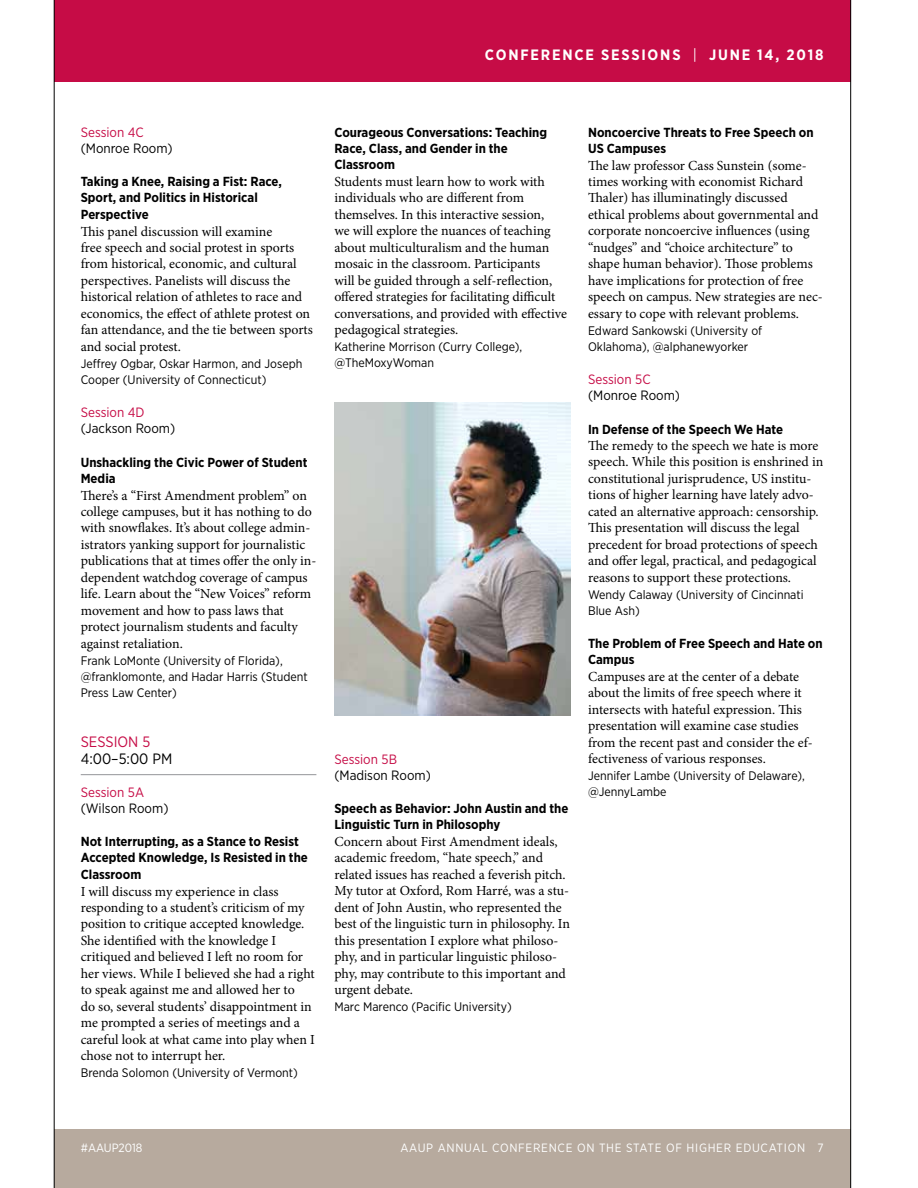
<style>
.page{position:relative;width:918px;height:1188px;background:#fff}
.page>*{position:absolute;margin:0;border:0;box-sizing:border-box;transform-origin:0 0}
.t1{font:700 15px "Gotham Narrow";letter-spacing:.12em;color:#fff}
.t2{font:15px "Gotham Narrow";color:#000}
.t3{font:15px "Gotham Narrow";color:#c60c46}
.t4{font:13.8px/16.5px "Minion Pro";color:#000}
.t5{font:13.5px "Gotham Narrow";color:#000}
.t6{font:13.5px "Gotham Narrow";color:#c60c46}
.t7{font:700 13.2px/16.5px "Gotham Narrow";color:#000}
.t8{font:12.3px/16.5px "Gotham Narrow";color:#000}
.t9{font:12px "Gotham Narrow";letter-spacing:.06em;color:#fff}
.t10{font:12px "Gotham Narrow";color:#fff}
.s1{font-weight:400}
</style>
<div class="page">
<div style="left:54px;top:1130px;width:796px;height:58px;background:#b7aa9e"></div>
<div style="left:54px;top:0;width:796px;height:81px;background:#c60c46"></div>
<hr style="left:54px;top:0;width:1px;height:1188px;background:#000">
<hr style="left:81px;top:774px;width:235px;height:1px;background:#939598">
<hr style="left:850px;top:0;width:1px;height:1188px;background:#000">
<img style="left:334px;top:402px;width:236px;height:313px">
<p class="t1" style="left:485px;top:45px;width:340px">CONFERENCE SESSIONS <span class="s1">|</span> JUNE 14, 2018</p>
<p class="t6" style="left:81px;top:123px;width:65px">Session 4C</p>
<p class="t5" style="left:81px;top:140px;width:93px">(Monroe Room)</p>
<p class="t7" style="left:81px;top:173px;width:203px">Taking a Knee, Raising a Fist: Race,<br>Sport, and Politics in Historical<br>Perspective</p>
<p class="t4" style="left:81px;top:223px;width:234px">This panel discussion will examine<br>free speech and social protest in sports from historical, economic, and cultural perspectives. Panelists will discuss the historical relation of athletes to race and economics, the effect of athlete protest on fan attendance, and the tie between sports and social protest.</p>
<p class="t8" style="left:81px;top:355px;width:223px">Jeffrey Ogbar, Oskar Harmon, and Joseph<br>Cooper (University of Connecticut)</p>
<p class="t6" style="left:81px;top:404px;width:65px">Session 4D</p>
<p class="t5" style="left:81px;top:420px;width:96px">(Jackson Room)</p>
<p class="t7" style="left:81px;top:453px;width:228px">Unshackling the Civic Power of Student<br>Media</p>
<p class="t4" style="left:81px;top:487px;width:237px">There’s a “First Amendment problem” on college campuses, but it has nothing to do with snowflakes. It’s about college admin&shy;istrators yanking support for journalistic publications that at times offer the only in&shy;dependent watchdog coverage of campus life. Learn about the “New Voices” reform movement and how to pass laws that protect journalism students and faculty against retaliation.</p>
<p class="t8" style="left:81px;top:652px;width:228px">Frank LoMonte (University of Florida), @franklomonte, and Hadar Harris (Student<br>Press Law Center)</p>
<p class="t3" style="left:81px;top:732px;width:71px">SESSION 5</p>
<p class="t2" style="left:81px;top:749px;width:93px">4:00–5:00 PM</p>
<p class="t6" style="left:81px;top:783px;width:65px">Session 5A</p>
<p class="t5" style="left:81px;top:800px;width:89px">(Wilson Room)</p>
<p class="t7" style="left:81px;top:833px;width:229px">Not Interrupting, as a Stance to Resist<br>Accepted Knowledge, Is Resisted in the<br>Classroom</p>
<p class="t4" style="left:81px;top:883px;width:236px">I will discuss my experience in class responding to a student’s criticism of my position to critique accepted knowledge.<br>She identified with the knowledge I critiqued and believed I left no room for her views. While I believed she had a right to speak against me and allowed her to<br>do so, several students’ disappointment in me prompted a series of meetings and a careful look at what came into play when I chose not to interrupt her.</p>
<p class="t8" style="left:81px;top:1064px;width:219px">Brenda Solomon (University of Vermont)</p>
<p class="t7" style="left:334px;top:123px;width:214px">Courageous Conversations: Teaching<br>Race, Class, and Gender in the<br>Classroom</p>
<p class="t4" style="left:334px;top:173px;width:234px">Students must learn how to work with individuals who are different from themselves. In this interactive session,<br>we will explore the nuances of teaching about multiculturalism and the human mosaic in the classroom. Participants<br>will be guided through a self-reflection, offered strategies for facilitating difficult conversations, and provided with effective pedagogical strategies.</p>
<p class="t8" style="left:334px;top:338px;width:189px">Katherine Morrison (Curry College), @TheMoxyWoman</p>
<p class="t6" style="left:334px;top:750px;width:64px">Session 5B</p>
<p class="t5" style="left:334px;top:767px;width:98px">(Madison Room)</p>
<p class="t7" style="left:334px;top:800px;width:235px">Speech as Behavior: John Austin and the<br>Linguistic Turn in Philosophy</p>
<p class="t4" style="left:334px;top:833px;width:237px">Concern about First Amendment ideals, academic freedom, “hate speech,” and related issues has reached a feverish pitch.<br>My tutor at Oxford, Rom Harré, was a stu&shy;dent of John Austin, who represented the best of the linguistic turn in philosophy. In this presentation I explore what philoso&shy;phy, and in particular linguistic philoso&shy;phy, may contribute to this important and urgent debate.</p>
<p class="t8" style="left:334px;top:998px;width:179px">Marc Marenco (Pacific University)</p>
<p class="t7" style="left:588px;top:123px;width:227px">Noncoercive Threats to Free Speech on<br>US Campuses</p>
<p class="t4" style="left:588px;top:157px;width:236px">The law professor Cass Sunstein (some&shy;times working with economist Richard Thaler) has illuminatingly discussed ethical problems about governmental and corporate noncoercive influences (using “nudges” and “choice architecture” to shape human behavior). Those problems have implications for protection of free speech on campus. New strategies are nec&shy;essary to cope with relevant problems.</p>
<p class="t8" style="left:588px;top:322px;width:176px">Edward Sankowski (University of<br>Oklahoma), @alphanewyorker</p>
<p class="t6" style="left:588px;top:371px;width:64px">Session 5C</p>
<p class="t5" style="left:588px;top:387px;width:93px">(Monroe Room)</p>
<p class="t7" style="left:588px;top:420px;width:197px">In Defense of the Speech We Hate</p>
<p class="t4" style="left:588px;top:437px;width:237px">The remedy to the speech we hate is more speech. While this position is enshrined in constitutional jurisprudence, US institu&shy;tions of higher learning have lately advo&shy;cated an alternative approach: censorship.<br>This presentation will discuss the legal precedent for broad protections of speech and offer legal, practical, and pedagogical reasons to support these protections.</p>
<p class="t8" style="left:588px;top:586px;width:217px">Wendy Calaway (University of Cincinnati<br>Blue Ash)</p>
<p class="t7" style="left:588px;top:635px;width:236px">The Problem of Free Speech and Hate on<br>Campus</p>
<p class="t4" style="left:588px;top:668px;width:226px">Campuses are at the center of a debate about the limits of free speech where it intersects with hateful expression. This presentation will examine case studies from the recent past and consider the ef&shy;fectiveness of various responses.</p>
<p class="t8" style="left:588px;top:767px;width:218px">Jennifer Lambe (University of Delaware), @JennyLambe</p>
<p class="t10" style="left:81px;top:1141px;width:63px">#AAUP2018</p>
<p class="t9" style="left:400px;top:1141px;width:425px">AAUP ANNUAL CONFERENCE ON THE STATE OF HIGHER EDUCATION 7</p>
</div>
